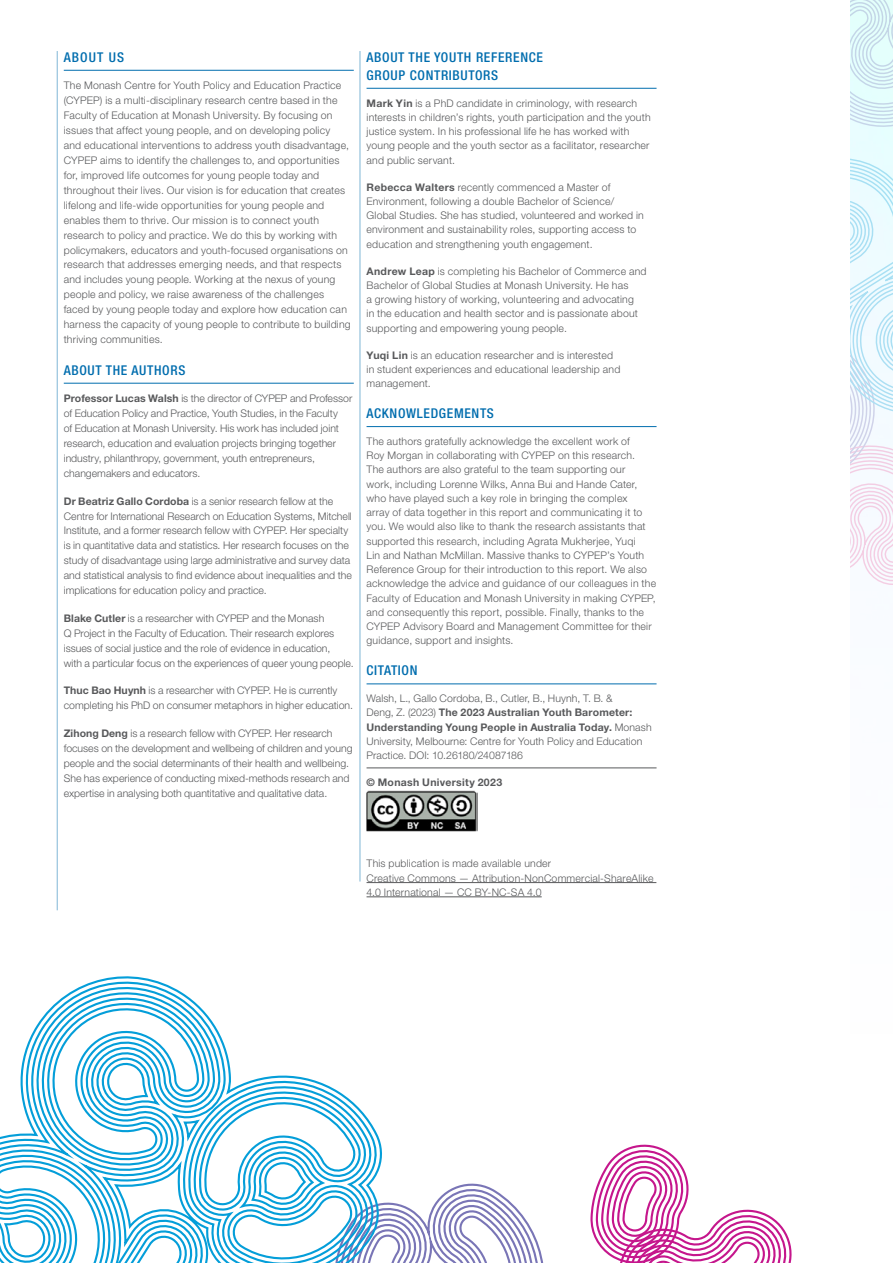
<style>
.page{position:relative;width:893px;height:1263px;background:#fff}
.page>*{position:absolute;margin:0;border:0;box-sizing:border-box;transform-origin:0 0}
.t1{font:500 condensed 13.5px/18px "Helvetica Neue";letter-spacing:.05em;color:#006dae}
.t2{font:300 10.5px/15px "Helvetica Neue";letter-spacing:.015em;color:#58595b}
.t3{font:700 10.5px "Helvetica Neue";letter-spacing:.025em;color:#58595b}
.s1{font-weight:700}
</style>
<div class="page">
<hr style="left:64px;top:70px;width:290px;height:1px;background:#006dae">
<hr style="left:64px;top:383px;width:290px;height:1px;background:#006dae">
<hr style="left:367px;top:88px;width:290px;height:1px;background:#006dae">
<hr style="left:367px;top:426px;width:290px;height:1px;background:#006dae">
<hr style="left:367px;top:684px;width:290px;height:1px;background:#006dae">
<hr style="left:367px;top:768px;width:290px;height:1px;background:#58595b">
<hr style="left:367px;top:882px;width:289px;height:1px;background:#58595b">
<hr style="left:367px;top:896px;width:175px;height:1px;background:#58595b">
<hr style="left:360px;top:51px;width:1px;height:830px;background:#80b6d6">
<svg style="left:0;top:981px;width:792px;height:282px"></svg>
<hr style="left:57px;top:51px;width:1px;height:859px;background:#80b6d6">
<img style="left:367px;top:790px;width:111px;height:41px">
<svg style="left:850px;top:0;width:43px;height:585px"></svg>
<p class="t1" style="left:64px;top:48px;width:62px">ABOUT US</p>
<p class="t2" style="left:64px;top:78px;width:288px">The Monash Centre for Youth Policy and Education Practice (CYPEP) is a multi-disciplinary research centre based in the Faculty of Education at Monash University. By focusing on issues that affect young people, and on developing policy<br>and educational interventions to address youth disadvantage, CYPEP aims to identify the challenges to, and opportunities for, improved life outcomes for young people today and throughout their lives. Our vision is for education that creates lifelong and life-wide opportunities for young people and enables them to thrive. Our mission is to connect youth research to policy and practice. We do this by working with policymakers, educators and youth-focused organisations on research that addresses emerging needs, and that respects and includes young people. Working at the nexus of young people and policy, we raise awareness of the challenges faced by young people today and explore how education can harness the capacity of young people to contribute to building thriving communities.</p>
<p class="t1" style="left:64px;top:361px;width:123px">ABOUT THE AUTHORS</p>
<p class="t2" style="left:64px;top:391px;width:290px"><span class="s1">Professor Lucas Walsh</span> is the director of CYPEP and Professor of Education Policy and Practice, Youth Studies, in the Faculty<br>of Education at Monash University. His work has included joint research, education and evaluation projects bringing together industry, philanthropy, government, youth entrepreneurs, changemakers and educators.</p>
<p class="t2" style="left:64px;top:493px;width:290px"><span class="s1">Dr Beatriz Gallo Cordoba</span> is a senior research fellow at the Centre for International Research on Education Systems, Mitchell Institute, and a former research fellow with CYPEP. Her specialty is in quantitative data and statistics. Her research focuses on the study of disadvantage using large administrative and survey data and statistical analysis to find evidence about inequalities and the implications for education policy and practice.</p>
<p class="t2" style="left:64px;top:610px;width:292px"><span class="s1">Blake Cutler</span> is a researcher with CYPEP and the Monash<br>Q Project in the Faculty of Education. Their research explores issues of social justice and the role of evidence in education,<br>with a particular focus on the experiences of queer young people.</p>
<p class="t2" style="left:64px;top:683px;width:291px"><span class="s1">Thuc Bao Huynh</span> is a researcher with CYPEP. He is currently completing his PhD on consumer metaphors in higher education.</p>
<p class="t2" style="left:64px;top:725px;width:290px"><span class="s1">Zihong Deng</span> is a research fellow with CYPEP. Her research focuses on the development and wellbeing of children and young people and the social determinants of their health and wellbeing.<br>She has experience of conducting mixed-methods research and expertise in analysing both quantitative and qualitative data.</p>
<p class="t1" style="left:367px;top:48px;width:178px">ABOUT THE YOUTH REFERENCE<br>GROUP CONTRIBUTORS</p>
<p class="t2" style="left:367px;top:96px;width:286px;line-height:14.2px"><span class="s1">Mark Yin</span> is a PhD candidate in criminology, with research interests in children’s rights, youth participation and the youth justice system. In his professional life he has worked with young people and the youth sector as a facilitator, researcher and public servant.</p>
<p class="t2" style="left:367px;top:180px;width:279px;line-height:14.2px"><span class="s1">Rebecca Walters</span> recently commenced a Master of Environment, following a double Bachelor of Science/ Global Studies. She has studied, volunteered and worked in environment and sustainability roles, supporting access to education and strengthening youth engagement.</p>
<p class="t2" style="left:367px;top:264px;width:281px;line-height:14.2px"><span class="s1">Andrew Leap</span> is completing his Bachelor of Commerce and Bachelor of Global Studies at Monash University. He has<br>a growing history of working, volunteering and advocating<br>in the education and health sector and is passionate about supporting and empowering young people.</p>
<p class="t2" style="left:367px;top:348px;width:255px;line-height:14.2px"><span class="s1">Yuqi Lin</span> is an education researcher and is interested in student experiences and educational leadership and management.</p>
<p class="t1" style="left:367px;top:404px;width:129px">ACKNOWLEDGEMENTS</p>
<p class="t2" style="left:367px;top:434px;width:291px;line-height:14.2px">The authors gratefully acknowledge the excellent work of<br>Roy Morgan in collaborating with CYPEP on this research.<br>The authors are also grateful to the team supporting our<br>work, including Lorenne Wilks, Anna Bui and Hande Cater, who have played such a key role in bringing the complex<br>array of data together in this report and communicating it to you. We would also like to thank the research assistants that supported this research, including Agrata Mukherjee, Yuqi<br>Lin and Nathan McMillan. Massive thanks to CYPEP’s Youth Reference Group for their introduction to this report. We also acknowledge the advice and guidance of our colleagues in the Faculty of Education and Monash University in making CYPEP, and consequently this report, possible. Finally, thanks to the CYPEP Advisory Board and Management Committee for their guidance, support and insights.</p>
<p class="t1" style="left:367px;top:661px;width:53px">CITATION</p>
<p class="t2" style="left:367px;top:691px;width:287px;line-height:14.2px">Walsh, L., Gallo Cordoba, B., Cutler, B., Huynh, T. B. &amp;<br>Deng, Z. (2023) <span class="s1">The 2023 Australian Youth Barometer:<br>Understanding Young People in Australia Today.</span> Monash University, Melbourne: Centre for Youth Policy and Education Practice. DOI: 10.26180/24087186</p>
<p class="t3" style="left:367px;top:776px;width:137px">© Monash University 2023</p>
<p class="t2" style="left:367px;top:856px;width:288px;line-height:14.2px">This publication is made available under<br>Creative Commons — Attribution-NonCommercial-ShareAlike<br>4.0 International — CC BY-NC-SA 4.0</p>
</div>
